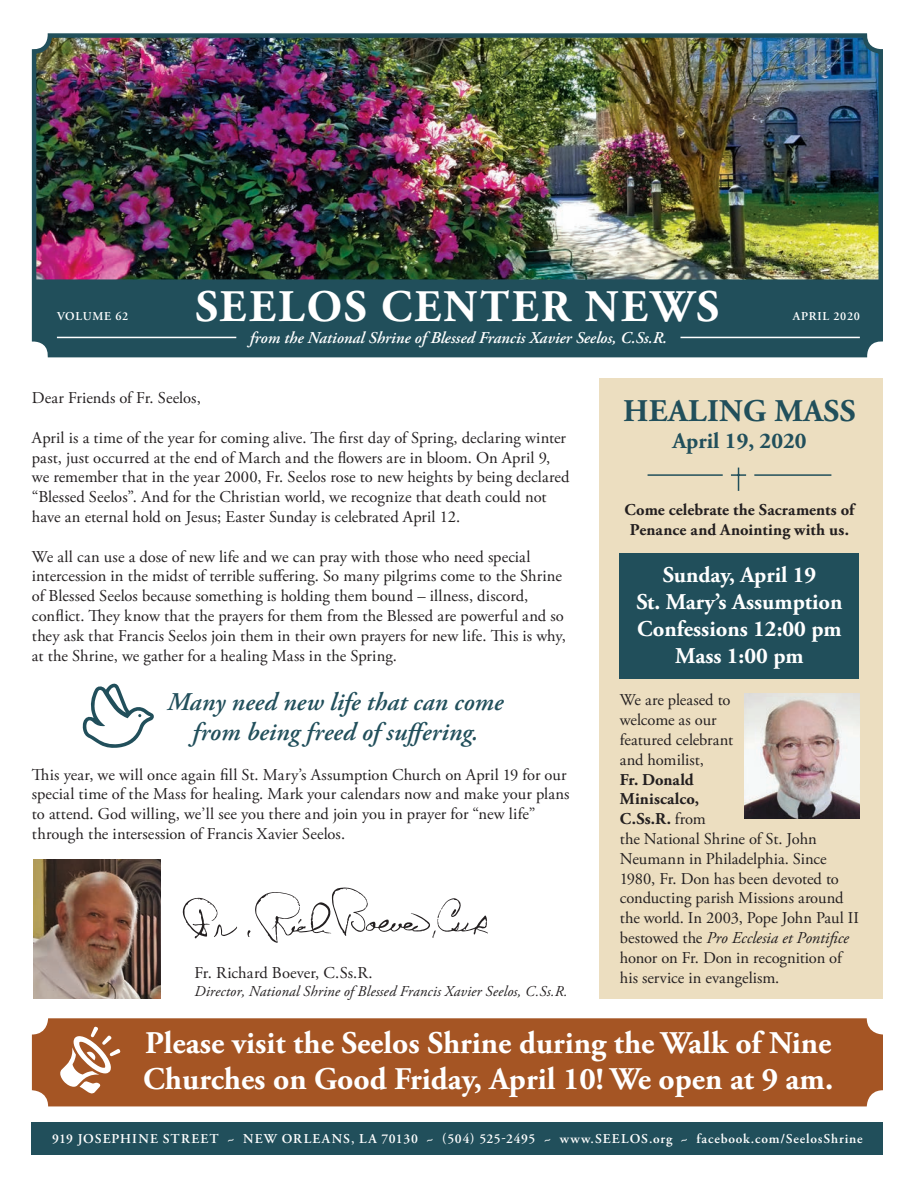
<style>
.page{position:relative;width:918px;height:1189px;background:#fff}
.page>*{position:absolute;margin:0;border:0;box-sizing:border-box;transform-origin:0 0}
.t1{font:700 45px "Adobe Garamond Pro";letter-spacing:.055em;color:#fff}
.t2{font:700 31.5px/36px "Adobe Garamond Pro";color:#fff}
.t3{font:700 31.5px "Adobe Garamond Pro";letter-spacing:.015em;color:#214f5b}
.t4{font:italic 600 25.5px/30.6px "Adobe Garamond Pro";letter-spacing:.005em;color:#214f5b;text-align:center}
.t5{font:700 22.5px/27px "Adobe Garamond Pro";color:#fff;text-align:center}
.t6{font:700 22.5px "Adobe Garamond Pro";color:#214f5b}
.t7{font:16.5px/19.8px "Adobe Garamond Pro";letter-spacing:.005em;color:#231f20}
.t8{font:italic 600 16.5px "Adobe Garamond Pro";color:#fff}
.t9{font:700 16.5px/19.8px "Adobe Garamond Pro";letter-spacing:.01em;color:#231f20;text-align:center}
.t10{font:italic 15px "Adobe Garamond Pro";letter-spacing:.01em;color:#231f20}
.t11{font:600 13.5px "Adobe Garamond Pro";letter-spacing:.065em;color:#fff}
.t12{font:600 12px "Adobe Garamond Pro";letter-spacing:.065em;color:#fff}
.s1{font-weight:700}
.s2{font-style:italic}
</style>
<div class="page">
<img style="left:37px;top:38px;width:840px;height:241px">
<div style="left:32px;top:33px;width:850px;height:324px;border:4px solid #214f5b;border-radius:16px"></div>
<div style="left:34px;top:279px;width:845px;height:76px;background:#214f5b"></div>
<div style="left:32px;top:1122px;width:850px;height:32px;background:#214f5b"></div>
<hr style="left:57px;top:337px;width:179px;height:1px;background:#fff">
<hr style="left:680px;top:337px;width:179px;height:1px;background:#fff">
<div style="left:599px;top:378px;width:283px;height:620px;background:#ecdec0"></div>
<img style="left:34px;top:860px;width:127px;height:138px">
<svg style="left:182px;top:897px;width:55px;height:41px"></svg>
<svg style="left:247px;top:887px;width:241px;height:56px"></svg>
<hr style="left:737px;top:467px;width:2px;height:24px;background:#214f5b">
<svg style="left:731px;top:474px;width:15px;height:2px"></svg>
<hr style="left:647px;top:474px;width:75px;height:2px;background:#214f5b">
<hr style="left:754px;top:474px;width:77px;height:2px;background:#214f5b">
<div style="left:619px;top:553px;width:240px;height:125px;background:#214f5b"></div>
<img style="left:744px;top:693px;width:115px;height:126px">
<div style="left:32px;top:1018px;width:850px;height:88px;background:#a55524;border-radius:16px"></div>
<svg style="left:60px;top:1026px;width:60px;height:67px"></svg>
<svg style="left:83px;top:683px;width:71px;height:65px"></svg>
<h1 class="t1" style="left:195px;top:281px;width:525px">SEELOS CENTER NEWS</h1>
<p class="t12" style="left:57px;top:309px;width:73px">VOLUME 62</p>
<p class="t12" style="left:792px;top:309px;width:68px">APRIL 2020</p>
<p class="t8" style="left:250px;top:329px;width:418px">from the National Shrine of Blessed Francis Xavier Seelos, C.Ss.R.</p>
<p class="t7" style="left:32px;top:388px;width:170px">Dear Friends of Fr. Seelos,</p>
<p class="t7" style="left:32px;top:428px;width:539px">April is a time of the year for coming alive. The first day of Spring, declaring winter past, just occurred at the end of March and the flowers are in bloom. On April 9, we remember that in the year 2000, Fr. Seelos rose to new heights by being declared “Blessed Seelos”. And for the Christian world, we recognize that death could not have an eternal hold on Jesus; Easter Sunday is celebrated April 12.</p>
<p class="t7" style="left:32px;top:547px;width:535px">We all can use a dose of new life and we can pray with those who need special intercession in the midst of terrible suffering. So many pilgrims come to the Shrine of Blessed Seelos because something is holding them bound – illness, discord, conflict. They know that the prayers for them from the Blessed are powerful and so they ask that Francis Seelos join them in their own prayers for new life. This is why, at the Shrine, we gather for a healing Mass in the Spring.</p>
<h3 class="t4" style="left:167px;top:687px;width:337px">Many need new life that can come from being freed of suffering.</h3>
<p class="t7" style="left:32px;top:765px;width:539px">This year, we will once again fill St. Mary’s Assumption Church on April 19 for our special time of the Mass for healing. Mark your calendars now and make your plans to attend. God willing, we’ll see you there and join you in prayer for “new life” through the intersession of Francis Xavier Seelos.</p>
<p class="t7" style="left:194px;top:963px;width:180px">Fr. Richard Boever, C.Ss.R.</p>
<p class="t10" style="left:194px;top:981px;width:375px">Director, National Shrine of Blessed Francis Xavier Seelos, C.Ss.R.</p>
<h2 class="t3" style="left:623px;top:393px;width:234px">HEALING MASS</h2>
<h3 class="t6" style="left:672px;top:428px;width:135px">April 19, 2020</h3>
<p class="t9" style="left:624px;top:500px;width:231px">Come celebrate the Sacraments of<br>Penance and Anointing with us.</p>
<h3 class="t5" style="left:636px;top:562px;width:208px">Sunday, April 19<br>St. Mary’s Assumption<br>Confessions 12:00 pm<br>Mass 1:00 pm</h3>
<p class="t7" style="left:619px;top:691px;width:115px">We are pleased to welcome as our featured celebrant and homilist,</p>
<p class="t7" style="left:619px;top:770px;width:241px"><span class="s1">Fr. Donald<br>Miniscalco,<br>C.Ss.R.</span> from<br>the National Shrine of St. John<br>Neumann in Philadelphia. Since<br>1980, Fr. Don has been devoted to conducting parish Missions around the world. In 2003, Pope John Paul II bestowed the <span class="s2">Pro Ecclesia et Pontifice </span>honor on Fr. Don in recognition of his service in evangelism.</p>
<h2 class="t2" style="left:143px;top:1025px;width:691px">Please visit the Seelos Shrine during the Walk of Nine<br>Churches on Good Friday, April 10! We open at 9 am.</h2>
<p class="t11" style="left:52px;top:1131px;width:812px">919 JOSEPHINE STREET ~ NEW ORLEANS, LA 70130 ~ (504) 525-2495 ~ www.SEELOS.org ~ facebook.com/SeelosShrine</p>
</div>
